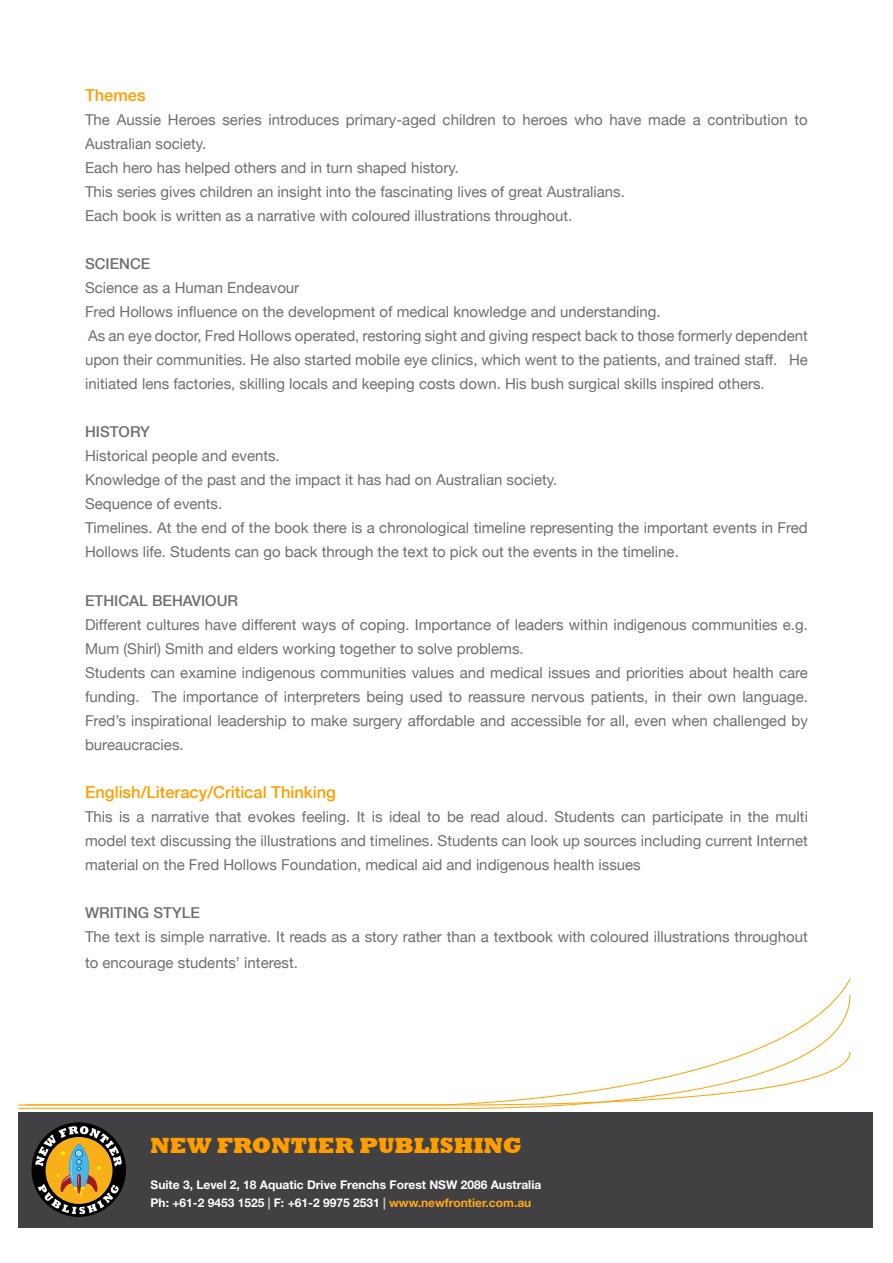
<style>
.page{position:relative;width:893px;height:1263px;background:#fff}
.page>*{position:absolute;margin:0;border:0;box-sizing:border-box;transform-origin:0 0}
.t1{font:800 22.5px "Rockwell";color:#ff9e00}
.t2{font:500 16.5px "Helvetica Neue";color:#ff9e00}
.t3{font:15px/24px "Helvetica Neue";color:#6d6e71}
.t4{font:500 15px "Helvetica Neue";color:#6d6e71}
.t5{font:700 12px/18px "Helvetica Neue";color:#fff}
.s1{color:#d1d3d4}
.s2{color:#ffa81a}
</style>
<div class="page">
<div style="left:18px;top:1112px;width:855px;height:115px;background:#414042"></div>
<svg style="left:18px;top:994px;width:832px;height:115px"></svg>
<svg style="left:25px;top:1051px;width:825px;height:56px"></svg>
<div style="left:32px;top:1122px;width:94px;height:95px;background:#000;border-radius:50%"></div>
<svg style="left:35px;top:1126px;width:87px;height:88px"></svg>
<p class="t2" style="left:85px;top:85px;width:62px">THEMES</p>
<p class="t3" style="left:85px;top:107px;width:724px">The Aussie Heroes series introduces primary-aged children to heroes who have made a contribution to Australian society.<br>Each hero has helped others and in turn shaped history.<br>This series gives children an insight into the fascinating lives of great Australians.<br>Each book is written as a narrative with coloured illustrations throughout.</p>
<p class="t4" style="left:85px;top:254px;width:67px">SCIENCE</p>
<p class="t3" style="left:85px;top:275px;width:724px">Science as a Human Endeavour<br>Fred Hollows influence on the development of medical knowledge and understanding.<br>As an eye doctor, Fred Hollows operated, restoring sight and giving respect back to those formerly dependent upon their communities. He also started mobile eye clinics, which went to the patients, and trained staff. He initiated lens factories, skilling locals and keeping costs down. His bush surgical skills inspired others.</p>
<p class="t4" style="left:85px;top:422px;width:66px">HISTORY</p>
<p class="t3" style="left:85px;top:443px;width:724px">Historical people and events.<br>Knowledge of the past and the impact it has had on Australian society.<br>Sequence of events.<br>Timelines. At the end of the book there is a chronological timeline representing the important events in Fred Hollows life. Students can go back through the text to pick out the events in the timeline.</p>
<p class="t4" style="left:85px;top:592px;width:10px">ETH</p>
<p class="t4" style="left:114px;top:592px;width:125px">ICAL BEHAVIOUR</p>
<p class="t3" style="left:85px;top:613px;width:724px">Different cultures have different ways of coping. Importance of leaders within indigenous communities e.g.<br>Mum (Shirl) Smith and elders working together to solve problems.<br>Students can examine indigenous communities values and medical issues and priorities about health care funding. The importance of interpreters being used to reassure nervous patients, in their own language.<br>Fred’s inspirational leadership to make surgery affordable and accessible for all, even when challenged by bureaucracies.</p>
<p class="t2" style="left:85px;top:782px;width:252px">ENGLISH/LITERACY/CRITICAL THINKING</p>
<p class="t3" style="left:85px;top:805px;width:724px;text-align:justify">This is a narrative that evokes feeling. It is ideal to be read aloud. Students can participate in the multi model text discussing the illustrations and timelines. Students can look up sources including current Internet material on the Fred Hollows Foundation, medical aid and indigenous health issues</p>
<p class="t4" style="left:85px;top:904px;width:98px">WRITIN G STYLE</p>
<p class="t3" style="left:85px;top:924px;width:724px;line-height:25.5px">The text is simple narrative. It reads as a story rather than a textbook with coloured illustrations throughout to encourage students’ interest.</p>
<h1 class="t1" style="left:151px;top:1133px;width:373px">NEW FRONTIER PUBLISHING</h1>
<p class="t5" style="left:151px;top:1176px;width:392px">Suite 3, Level 2, 18 Aquatic Drive Frenchs Forest NSW 2086 Australia<br>Ph: +61-2 9453 1525 <span class="s1">|</span> F: +61-2 9975 2531 <span class="s1">|</span> <span class="s2">www.newfrontier.com.au</span></p>
</div>
